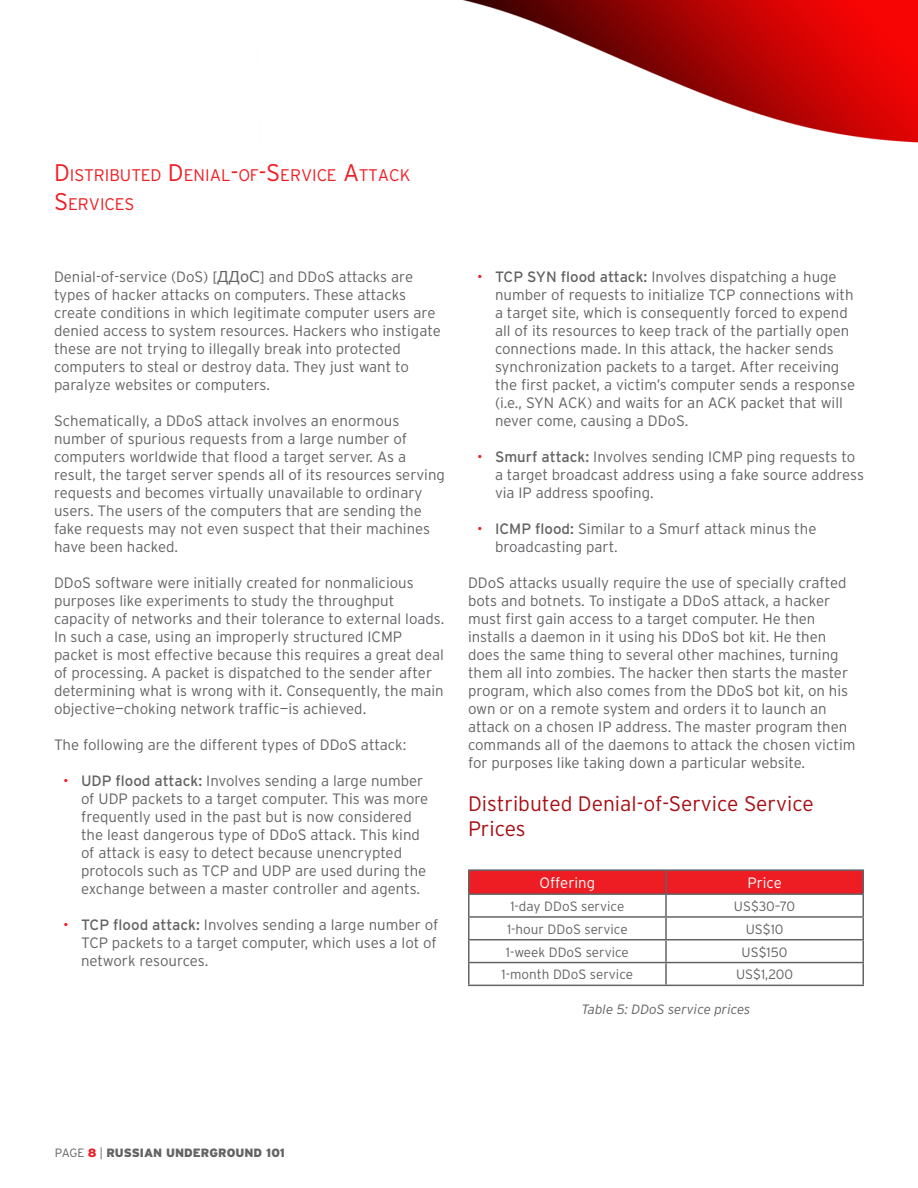
<style>
.page{position:relative;width:918px;height:1188px;background:#fff}
.page>*{position:absolute;margin:0;border:0;box-sizing:border-box;transform-origin:0 0}
.heading_2{font:300 21px/25.2px "Interstate";color:#a70e13}
.heading_1{font:300 16.8px/28.8px "Interstate";color:#ee1d23}
.body_text_1{font:300 15px/18px "Interstate";color:#636366}
.bulleted_text_1{font:300 15px/18px "Interstate";color:#636366}
.table_header{font:300 15px "Interstate";color:#fff}
.table_body_number{font:300 13.5px "Interstate";color:#636366}
.t1{font:italic 300 13.5px "Interstate";color:#636366}
.t2{font:900 12px "Interstate";color:#636366}
.s1{font-size:24px}
.s2{font-family:"MS Reference Sans Serif";font-weight:400}
.s3{color:#ee1d23}
.s4{font-weight:400}
.s5{font-weight:300}
</style>
<div class="page">
<img style="left:462px;top:0;width:456px;height:987px">
<div style="left:470px;top:871px;width:392px;height:22px;background:#ee1d23"></div>
<hr style="left:468px;top:869px;width:198px;height:2px;background:#636366">
<hr style="left:468px;top:871px;width:2px;height:22px;background:#636366">
<hr style="left:666px;top:869px;width:198px;height:2px;background:#636366">
<hr style="left:665px;top:871px;width:2px;height:22px;background:#636366">
<hr style="left:862px;top:871px;width:2px;height:22px;background:#636366">
<hr style="left:468px;top:893px;width:198px;height:2px;background:#636366">
<hr style="left:468px;top:895px;width:2px;height:21px;background:#636366">
<hr style="left:666px;top:893px;width:198px;height:2px;background:#636366">
<hr style="left:665px;top:895px;width:2px;height:21px;background:#636366">
<hr style="left:862px;top:895px;width:2px;height:21px;background:#636366">
<hr style="left:468px;top:916px;width:198px;height:2px;background:#636366">
<hr style="left:468px;top:918px;width:2px;height:21px;background:#636366">
<hr style="left:666px;top:916px;width:198px;height:2px;background:#636366">
<hr style="left:665px;top:918px;width:2px;height:21px;background:#636366">
<hr style="left:862px;top:918px;width:2px;height:21px;background:#636366">
<hr style="left:468px;top:939px;width:198px;height:1px;background:#636366">
<hr style="left:468px;top:940px;width:2px;height:22px;background:#636366">
<hr style="left:666px;top:939px;width:198px;height:1px;background:#636366">
<hr style="left:665px;top:940px;width:2px;height:22px;background:#636366">
<hr style="left:862px;top:940px;width:2px;height:22px;background:#636366">
<hr style="left:468px;top:962px;width:198px;height:1px;background:#636366">
<hr style="left:468px;top:963px;width:2px;height:22px;background:#636366">
<hr style="left:666px;top:962px;width:198px;height:1px;background:#636366">
<hr style="left:665px;top:963px;width:2px;height:22px;background:#636366">
<hr style="left:862px;top:963px;width:2px;height:22px;background:#636366">
<hr style="left:468px;top:985px;width:198px;height:1px;background:#636366">
<hr style="left:666px;top:985px;width:198px;height:1px;background:#636366">
<p class="heading_1" style="left:54px;top:161px;width:346px"><span class="s1">D</span> ISTRIBUTED <span class="s1">D</span> ENIAL<span class="s1">-</span>OF<span class="s1">-S</span> ERVICE <span class="s1">A</span>TTACK<br><span class="s1">S</span> ERVICES</p>
<p class="body_text_1" style="left:54px;top:268px;width:388px">Denial-of-service (DoS) [<span class="s2">ДДоС</span>] and DDoS attacks are types of hacker attacks on computers. These attacks create conditions in which legitimate computer users are denied access to system resources. Hackers who instigate these are not trying to illegally break into protected computers to steal or destroy data. They just want to paralyze websites or computers.</p>
<p class="body_text_1" style="left:54px;top:412px;width:392px">Schematically, a DDoS attack involves an enormous number of spurious requests from a large number of computers worldwide that flood a target server. As a result, the target server spends all of its resources serving requests and becomes virtually unavailable to ordinary users. The users of the computers that are sending the fake requests may not even suspect that their machines have been hacked.</p>
<p class="body_text_1" style="left:54px;top:574px;width:392px">DDoS software were initially created for nonmalicious purposes like experiments to study the throughput capacity of networks and their tolerance to external loads.<br>In such a case, using an improperly structured ICMP packet is most effective because this requires a great deal of processing. A packet is dispatched to the sender after determining what is wrong with it. Consequently, the main objective—choking network traffic—is achieved.</p>
<p class="body_text_1" style="left:54px;top:736px;width:354px">The following are the different types of DDoS attack:</p>
<p class="bulleted_text_1" style="left:81px;top:772px;width:349px;text-indent:-18px"><span class="s3">•</span> <span class="s4">UDP flood attack:</span> Involves sending a large number of UDP packets to a target computer. This was more frequently used in the past but is now considered the least dangerous type of DDoS attack. This kind of attack is easy to detect because unencrypted protocols such as TCP and UDP are used during the exchange between a master controller and agents.</p>
<p class="bulleted_text_1" style="left:81px;top:916px;width:359px;text-align:justify;text-indent:-18px"><span class="s3">•</span> <span class="s4">TCP flood attack:</span> Involves sending a large number of TCP packets to a target computer, which uses a lot of network resources.</p>
<p class="bulleted_text_1" style="left:495px;top:268px;width:362px;text-indent:-18px"><span class="s3">•</span> <span class="s4">TCP SYN flood attack:</span> Involves dispatching a huge number of requests to initialize TCP connections with a target site, which is consequently forced to expend all of its resources to keep track of the partially open connections made. In this attack, the hacker sends synchronization packets to a target. After receiving the first packet, a victim’s computer sends a response (i.e., SYN ACK) and waits for an ACK packet that will never come, causing a DDoS.</p>
<p class="bulleted_text_1" style="left:495px;top:448px;width:371px;text-indent:-18px"><span class="s3">•</span> <span class="s4">Smurf attack:</span> Involves sending ICMP ping requests to a target broadcast address using a fake source address via IP address spoofing.</p>
<p class="bulleted_text_1" style="left:495px;top:520px;width:323px;text-indent:-18px"><span class="s3">•</span> <span class="s4">ICMP flood:</span> Similar to a Smurf attack minus the broadcasting part.</p>
<p class="body_text_1" style="left:468px;top:574px;width:389px">DDoS attacks usually require the use of specially crafted bots and botnets. To instigate a DDoS attack, a hacker must first gain access to a target computer. He then installs a daemon in it using his DDoS bot kit. He then does the same thing to several other machines, turning them all into zombies. The hacker then starts the master program, which also comes from the DDoS bot kit, on his own or on a remote system and orders it to launch an attack on a chosen IP address. The master program then commands all of the daemons to attack the chosen victim for purposes like taking down a particular website.</p>
<p class="heading_2" style="left:468px;top:791px;width:347px">Distributed Denial-of-Service Service<br>Prices</p>
<p class="table_header" style="left:540px;top:874px;width:57px">Offering</p>
<p class="table_header" style="left:747px;top:874px;width:36px">Price</p>
<p class="table_body_number" style="left:510px;top:898px;width:115px">1-day DDoS service</p>
<p class="table_body_number" style="left:734px;top:898px;width:63px">US$30–70</p>
<p class="table_body_number" style="left:507px;top:921px;width:122px">1-hour DDoS service</p>
<p class="table_body_number" style="left:746px;top:921px;width:39px">US$10</p>
<p class="table_body_number" style="left:506px;top:944px;width:125px">1-week DDoS service</p>
<p class="table_body_number" style="left:742px;top:944px;width:48px">US$150</p>
<p class="table_body_number" style="left:502px;top:966px;width:133px">1-month DDoS service</p>
<p class="table_body_number" style="left:736px;top:966px;width:59px">US$1,200</p>
<p class="t1" style="left:581px;top:1001px;width:171px">Table 5: DDoS service prices</p>
<p class="t2" style="left:55px;top:1146px;width:231px"><span class="s5">PAGE</span> <span class="s3">8</span> <span class="s5">|</span> RUSSIAN UNDERGROUND 101</p>
</div>
